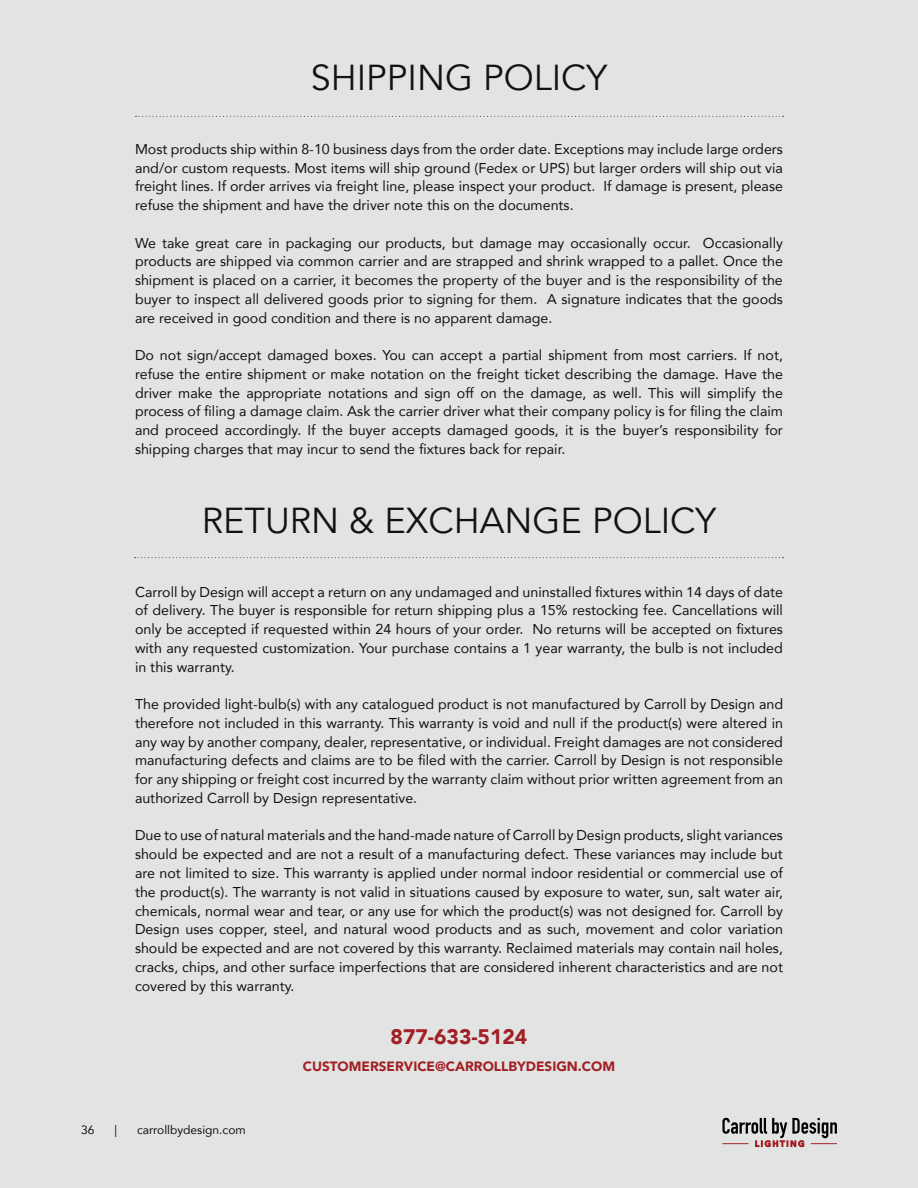
<style>
.page{position:relative;width:918px;height:1188px;background:#e2e4e4}
.page>*{position:absolute;margin:0;border:0;box-sizing:border-box;transform-origin:0 0}
.t1{font:36px "Avenir";color:#121212}
.t2{font:900 21px "Avenir";color:#a21f24}
.t3{font:14.25px/18.8px "Avenir";color:#121212;text-align:justify}
.t4{font:900 13.5px "Avenir";color:#a21f24}
.t5{font:12px "Avenir";color:#121212}
</style>
<div class="page">
<svg style="left:136px;top:116px;width:648px;height:1px"></svg>
<svg style="left:134px;top:557px;width:649px;height:1px"></svg>
<svg style="left:722px;top:1118px;width:115px;height:29px"></svg>
<h1 class="t1" style="left:311px;top:56px;width:298px">SHIPPING POLICY</h1>
<p class="t3" style="left:135px;top:139px;width:650px">Most products ship within 8-10 business days from the order date. Exceptions may include large orders and/or custom requests. Most items will ship ground (Fedex or UPS) but larger orders will ship out via freight lines. If order arrives via freight line, please inspect your product. If damage is present, please refuse the shipment and have the driver note this on the documents.</p>
<p class="t3" style="left:135px;top:233px;width:650px">We take great care in packaging our products, but damage may occasionally occur. Occasionally products are shipped via common carrier and are strapped and shrink wrapped to a pallet. Once the shipment is placed on a carrier, it becomes the property of the buyer and is the responsibility of the buyer to inspect all delivered goods prior to signing for them. A signature indicates that the goods are received in good condition and there is no apparent damage.</p>
<p class="t3" style="left:135px;top:345px;width:650px">Do not sign/accept damaged boxes. You can accept a partial shipment from most carriers. If not, refuse the entire shipment or make notation on the freight ticket describing the damage. Have the driver make the appropriate notations and sign off on the damage, as well. This will simplify the process of filing a damage claim. Ask the carrier driver what their company policy is for filing the claim and proceed accordingly. If the buyer accepts damaged goods, it is the buyer’s responsibility for shipping charges that may incur to send the fixtures back for repair.</p>
<h1 class="t1" style="left:202px;top:499px;width:516px">RETURN &amp; EXCHANGE POLICY</h1>
<p class="t3" style="left:135px;top:582px;width:650px">Carroll by Design will accept a return on any undamaged and uninstalled fixtures within 14 days of date of delivery. The buyer is responsible for return shipping plus a 15% restocking fee. Cancellations will only be accepted if requested within 24 hours of your order. No returns will be accepted on fixtures with any requested customization. Your purchase contains a 1 year warranty, the bulb is not included in this warranty.</p>
<p class="t3" style="left:135px;top:694px;width:650px">The provided light-bulb(s) with any catalogued product is not manufactured by Carroll by Design and therefore not included in this warranty. This warranty is void and null if the product(s) were altered in any way by another company, dealer, representative, or individual. Freight damages are not considered manufacturing defects and claims are to be filed with the carrier. Carroll by Design is not responsible for any shipping or freight cost incurred by the warranty claim without prior written agreement from an authorized Carroll by Design representative.</p>
<p class="t3" style="left:135px;top:826px;width:650px">Due to use of natural materials and the hand-made nature of Carroll by Design products, slight variances should be expected and are not a result of a manufacturing defect. These variances may include but are not limited to size. This warranty is applied under normal indoor residential or commercial use of the product(s). The warranty is not valid in situations caused by exposure to water, sun, salt water air, chemicals, normal wear and tear, or any use for which the product(s) was not designed for. Carroll by Design uses copper, steel, and natural wood products and as such, movement and color variation should be expected and are not covered by this warranty. Reclaimed materials may contain nail holes, cracks, chips, and other surface imperfections that are considered inherent characteristics and are not covered by this warranty.</p>
<h2 class="t2" style="left:391px;top:1019px;width:138px">877-633-5124</h2>
<p class="t4" style="left:303px;top:1055px;width:314px">CUSTOMERSERVICE@CARROLLBYDESIGN.COM</p>
<p class="t5" style="left:81px;top:1120px;width:15px">36</p>
<p class="t5" style="left:114px;top:1120px;width:4px">|</p>
<p class="t5" style="left:137px;top:1120px;width:110px">carrollbydesign.com</p>
</div>
